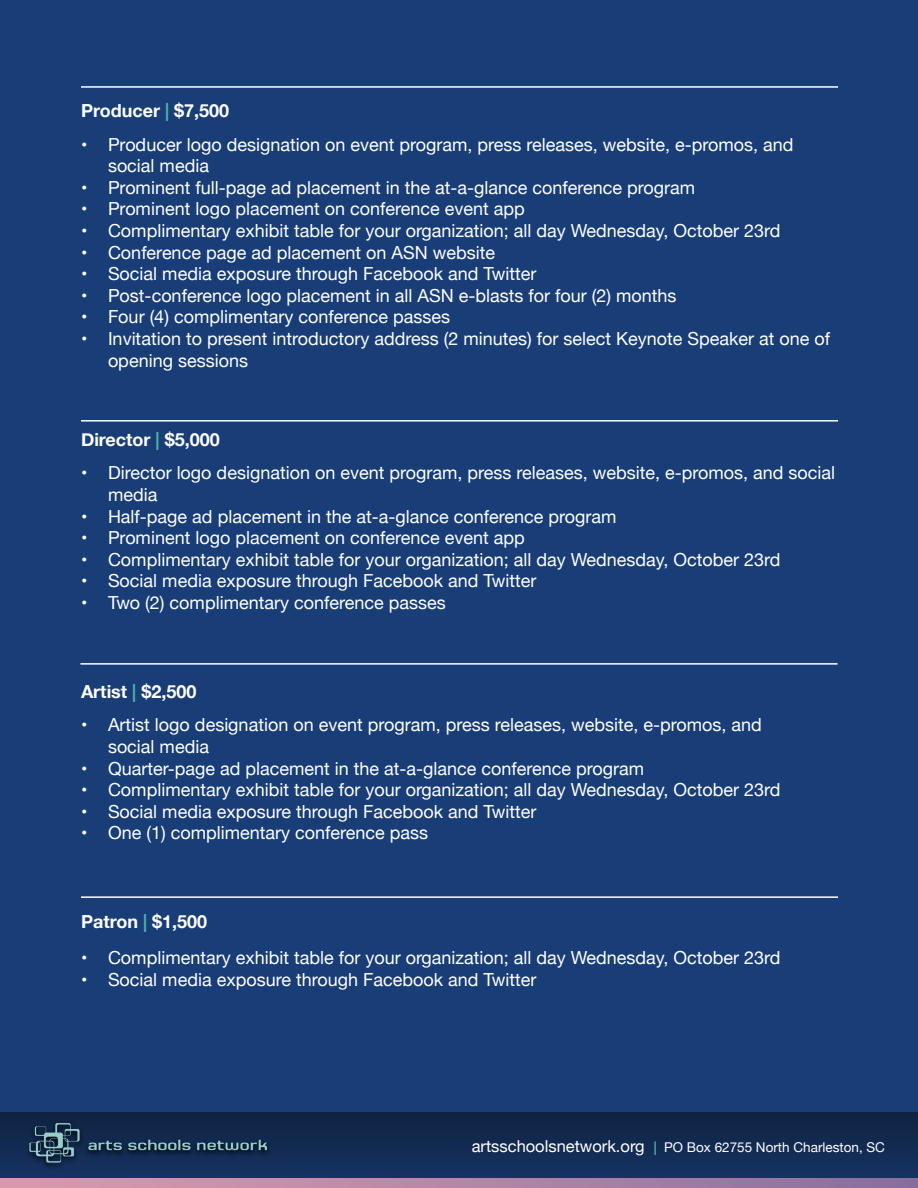
<style>
.page{position:relative;width:918px;height:1188px;background:#183d77}
.page>*{position:absolute;margin:0;border:0;box-sizing:border-box;transform-origin:0 0}
.t1{font:18px/21.6px "Helvetica Neue";color:#fff}
.t2{font:700 18px "Helvetica Neue";color:#fff}
.List_Paragraph{font:13.5px "Helvetica Neue";color:#fff}
.s1{color:#4db6a5}
.s2{font-size:16.5px}
.s3{font-weight:500;color:#4db6a5}
</style>
<div class="page">
<svg style="left:0;top:1112px;width:918px;height:66px"></svg>
<hr style="left:81px;top:86px;width:757px;height:2px;background:#fff">
<hr style="left:81px;top:420px;width:757px;height:2px;background:#fff">
<hr style="left:80px;top:663px;width:758px;height:2px;background:#fff">
<hr style="left:81px;top:896px;width:757px;height:2px;background:#fff">
<img style="left:28px;top:1112px;width:245px;height:66px">
<svg style="left:0;top:1178px;width:918px;height:10px"></svg>
<p class="t2" style="left:81px;top:96px;width:150px">Producer <span class="s1">|</span> $7,500</p>
<p class="t1" style="left:108px;top:134px;width:687px;text-indent:-27px">• Producer logo designation on event program, press releases, website, e-promos, and social media</p>
<p class="t1" style="left:81px;top:178px;width:616px">• Prominent full-page ad placement in the at-a-glance conference program</p>
<p class="t1" style="left:81px;top:199px;width:445px">• Prominent logo placement on conference event app</p>
<p class="t1" style="left:81px;top:221px;width:701px">• Complimentary exhibit table for your organization; all day Wednesday, October 23rd</p>
<p class="t1" style="left:81px;top:242px;width:416px">• Conference page ad placement on ASN website</p>
<p class="t1" style="left:81px;top:264px;width:457px">• Social media exposure through Facebook and Twitter</p>
<p class="t1" style="left:81px;top:286px;width:597px">• Post-conference logo placement in all ASN e-blasts for four (2) months</p>
<p class="t1" style="left:81px;top:307px;width:371px">• Four (4) complimentary conference passes</p>
<p class="t1" style="left:108px;top:329px;width:724px;text-indent:-27px">• Invitation to present introductory address (2 minutes) for select Keynote Speaker at one of opening sessions</p>
<p class="t2" style="left:81px;top:425px;width:140px">Director <span class="s1">|</span> $5,000</p>
<p class="t1" style="left:108px;top:463px;width:729px;text-indent:-27px">• Director logo designation on event program, press releases, website, e-promos, and social media</p>
<p class="t1" style="left:81px;top:506px;width:537px">• Half-page ad placement in the at-a-glance conference program</p>
<p class="t1" style="left:81px;top:528px;width:445px">• Prominent logo placement on conference event app</p>
<p class="t1" style="left:81px;top:550px;width:701px">• Complimentary exhibit table for your organization; all day Wednesday, October 23rd</p>
<p class="t1" style="left:81px;top:571px;width:457px">• Social media exposure through Facebook and Twitter</p>
<p class="t1" style="left:81px;top:593px;width:366px">• Two (2) complimentary conference passes</p>
<p class="t2" style="left:81px;top:677px;width:117px">Artist <span class="s1">|</span> $2,500</p>
<p class="t1" style="left:108px;top:715px;width:655px;text-indent:-27px">• Artist logo designation on event program, press releases, website, e-promos, and social media</p>
<p class="t1" style="left:81px;top:758px;width:565px">• Quarter-page ad placement in the at-a-glance conference program</p>
<p class="t1" style="left:81px;top:780px;width:701px">• Complimentary exhibit table for your organization; all day Wednesday, October 23rd</p>
<p class="t1" style="left:81px;top:802px;width:457px">• Social media exposure through Facebook and Twitter</p>
<p class="t1" style="left:81px;top:823px;width:349px">• One (1) complimentary conference pass</p>
<p class="t2" style="left:81px;top:908px;width:128px">Patron <span class="s1">|</span> $1,500</p>
<p class="t1" style="left:81px;top:948px;width:701px">• Complimentary exhibit table for your organization; all day Wednesday, October 23rd</p>
<p class="t1" style="left:81px;top:970px;width:457px">• Social media exposure through Facebook and Twitter</p>
<p class="List_Paragraph" style="left:472px;top:1137px;width:415px"><span class="s2">artsschoolsnetwork.org</span> <span class="s3">|</span> PO Box 62755 North Charleston, SC</p>
</div>
